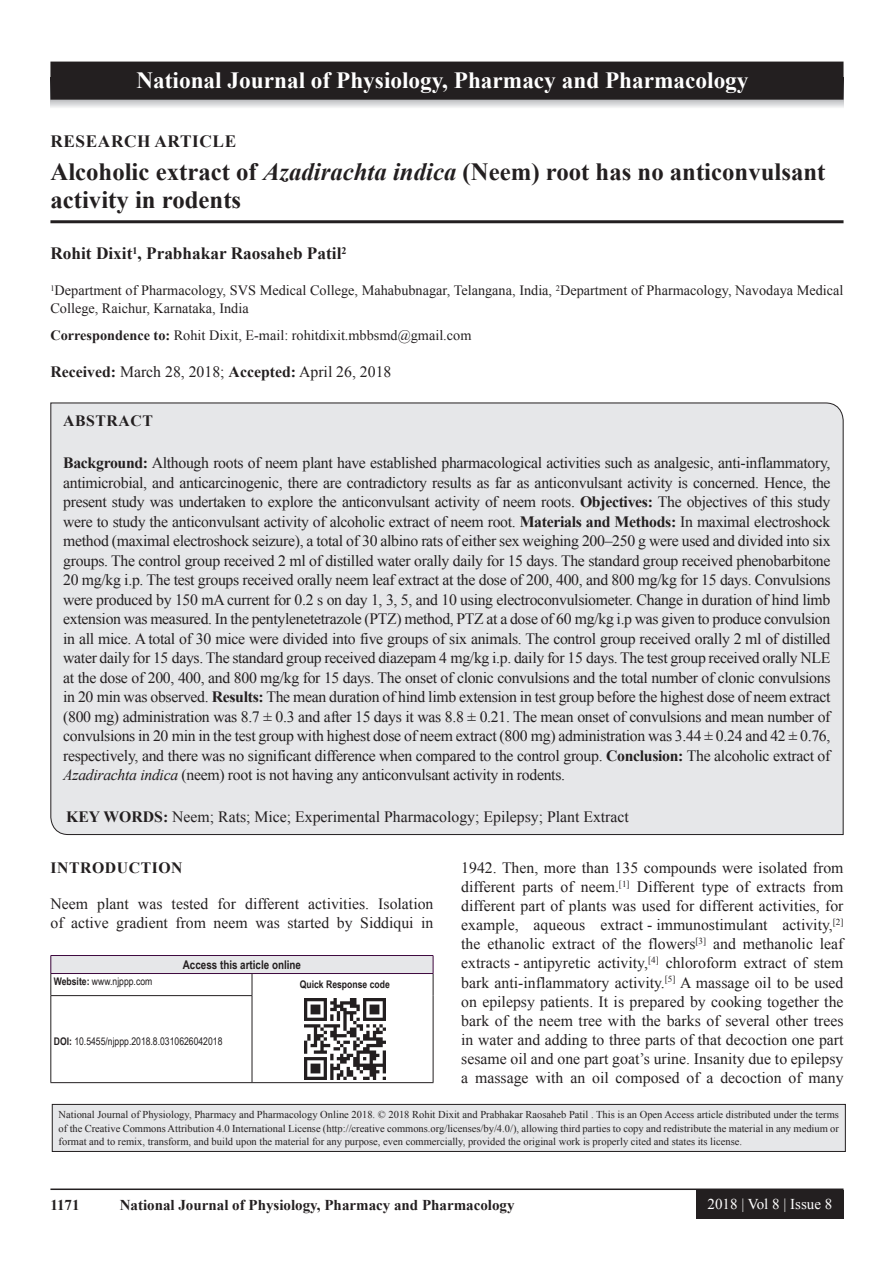
<style>
.page{position:relative;width:894px;height:1263px;background:#fff}
.page>*{position:absolute;margin:0;border:0;box-sizing:border-box;transform-origin:0 0}
.AT{font:700 24.75px/28.5px "Times New Roman";color:#231f20}
.JN_1{font:700 23.25px "Times New Roman";color:#fff}
.AU{font:700 17.25px "Times New Roman";color:#231f20}
.AH{font:700 17.25px "Times New Roman";letter-spacing:.035em;color:#231f20}
.ABS{font:15.75px/19.5px "Times New Roman";letter-spacing:-.02em;color:#231f20;text-align:justify}
.TX{font:15.75px/19px "Times New Roman";color:#231f20}
.KWD{font:15.75px "Times New Roman";color:#231f20}
.ABSH{font:700 15.75px "Times New Roman";letter-spacing:.035em;color:#231f20}
.RF{font:700 15px "Times New Roman";color:#231f20}
.RF_VOL{font:15px "Times New Roman";color:#fff}
.AFF{font:14.25px/18px "Times New Roman";color:#231f20}
.ADD{font:14.25px "Times New Roman";color:#231f20}
.AAO{font:700 12px "Arial Narrow";color:#231f20}
.JN_TX{font:10.5px/13.5px "Times New Roman";color:#231f20;text-align:justify}
.Web{font:10.5px "Arial Narrow";color:#231f20}
.QR{font:700 10.5px "Arial Narrow";color:#231f20}
.s1{font-style:italic}
.s2{font-weight:700}
</style>
<div class="page">
<hr style="left:50px;top:1188px;width:793px;height:2px;background:#231f20">
<div style="left:696px;top:1190px;width:147px;height:28px;background:#231f20"></div>
<hr style="left:50px;top:220px;width:793px;height:3px;background:#231f20">
<div style="left:50px;top:402px;width:793px;height:433px;background:#e6e7e9"></div>
<div style="left:51px;top:955px;width:382px;height:18px;background:#e6e7e9"></div>
<hr style="left:51px;top:973px;width:201px;height:1px;background:#3e083e">
<hr style="left:252px;top:973px;width:181px;height:1px;background:#3e083e">
<svg style="left:50px;top:956px;width:2px;height:39px"></svg>
<svg style="left:251px;top:974px;width:1px;height:21px"></svg>
<hr style="left:50px;top:995px;width:202px;height:1px;background:#231f20">
<hr style="left:50px;top:996px;width:1px;height:86px;background:#231f20">
<hr style="left:251px;top:996px;width:1px;height:86px;background:#231f20">
<hr style="left:50px;top:1082px;width:202px;height:1px;background:#231f20">
<svg style="left:432px;top:956px;width:1px;height:39px"></svg>
<hr style="left:432px;top:995px;width:1px;height:87px;background:#231f20">
<hr style="left:252px;top:1082px;width:181px;height:1px;background:#231f20">
<hr style="left:51px;top:955px;width:201px;height:1px;background:#3e083e">
<hr style="left:252px;top:955px;width:181px;height:1px;background:#3e083e">
<img style="left:304px;top:998px;width:81px;height:81px">
<div style="left:52px;top:1104px;width:793px;height:47px;background:#e6e7e9"></div>
<div style="left:52px;top:1104px;width:793px;height:47px;border:1px solid #231f20"></div>
<svg style="left:51px;top:100px;width:792px;height:8px"></svg>
<div style="left:51px;top:62px;width:791px;height:37px;background:#231f20"></div>
<div style="left:50px;top:62px;width:793px;height:38px;border:2px solid #231f20"></div>
<p class="JN_1" style="left:136px;top:64px;width:613px">National Journal of Physiology, Pharmacy and Pharmacology</p>
<p class="AH" style="left:50px;top:128px;width:187px">RESEARCH ARTICLE</p>
<p class="AT" style="left:50px;top:156px;width:776px">Alcoholic extract of <span class="s1">Azadirachta indica</span> (Neem) root has no anticonvulsant activity in rodents</p>
<p class="AU" style="left:50px;top:241px;width:297px">Rohit Dixit<sup>1</sup>, Prabhakar Raosaheb Patil<sup>2</sup></p>
<p class="AFF" style="left:50px;top:281px;width:794px"><sup>1</sup>Department of Pharmacology, SVS Medical College, Mahabubnagar, Telangana, India, <sup>2</sup>Department of Pharmacology, Navodaya Medical<br>College, Raichur, Karnataka, India</p>
<p class="ADD" style="left:50px;top:325px;width:422px"><span class="s2">Correspondence to:</span> Rohit Dixit, E-mail: rohitdixit.mbbsmd@gmail.com</p>
<p class="TX" style="left:50px;top:362px;width:342px"><span class="s2">Received:</span> March 28, 2018; <span class="s2">Accepted:</span> April 26, 2018</p>
<p class="ABSH" style="left:63px;top:409px;width:91px">ABSTRACT</p>
<p class="ABS" style="left:63px;top:452px;width:768px"><span class="s2">Background:</span> Although roots of neem plant have established pharmacological activities such as analgesic, anti-inflammatory, antimicrobial, and anticarcinogenic, there are contradictory results as far as anticonvulsant activity is concerned. Hence, the present study was undertaken to explore the anticonvulsant activity of neem roots. <span class="s2">Objectives:</span> The objectives of this study were to study the anticonvulsant activity of alcoholic extract of neem root. <span class="s2">Materials and Methods:</span> In maximal electroshock method (maximal electroshock seizure), a total of 30 albino rats of either sex weighing 200–250 g were used and divided into six groups. The control group received 2 ml of distilled water orally daily for 15 days. The standard group received phenobarbitone 20 mg/kg i.p. The test groups received orally neem leaf extract at the dose of 200, 400, and 800 mg/kg for 15 days. Convulsions were produced by 150 mA current for 0.2 s on day 1, 3, 5, and 10 using electroconvulsiometer. Change in duration of hind limb extension was measured. In the pentylenetetrazole (PTZ) method, PTZ at a dose of 60 mg/kg i.p was given to produce convulsion in all mice. A total of 30 mice were divided into five groups of six animals. The control group received orally 2 ml of distilled water daily for 15 days. The standard group received diazepam 4 mg/kg i.p. daily for 15 days. The test group received orally NLE at the dose of 200, 400, and 800 mg/kg for 15 days. The onset of clonic convulsions and the total number of clonic convulsions in 20 min was observed. <span class="s2">Results:</span> The mean duration of hind limb extension in test group before the highest dose of neem extract (800 mg) administration was 8.7 ± 0.3 and after 15 days it was 8.8 ± 0.21. The mean onset of convulsions and mean number of convulsions in 20 min in the test group with highest dose of neem extract (800 mg) administration was 3.44 ± 0.24 and 42 ± 0.76, respectively, and there was no significant difference when compared to the control group. <span class="s2">Conclusion:</span> The alcoholic extract of <span class="s1">Azadirachta indica</span> (neem) root is not having any anticonvulsant activity in rodents.</p>
<p class="KWD" style="left:66px;top:805px;width:564px"><span class="s2">KEY WORDS:</span> Neem; Rats; Mice; Experimental Pharmacology; Epilepsy; Plant Extract</p>
<h1 class="ABSH" style="left:50px;top:856px;width:134px">INTRODUCTION</h1>
<p class="TX" style="left:50px;top:894px;width:384px">Neem plant was tested for different activities. Isolation of active gradient from neem was started by Siddiqui in</p>
<p class="AAO" style="left:183px;top:955px;width:120px">Access this article online</p>
<p class="Web" style="left:54px;top:974px;width:100px"><span class="s2">Website:</span> www.njppp.com</p>
<p class="QR" style="left:300px;top:976px;width:91px">Quick Response code</p>
<p class="TX" style="left:461px;top:857px;width:383px;text-align:justify">1942. Then, more than 135 compounds were isolated from different parts of neem.<sup>[1]</sup> Different type of extracts from different part of plants was used for different activities, for example, aqueous extract - immunostimulant activity,<sup>[2] </sup>the ethanolic extract of the flowers<sup>[3]</sup> and methanolic leaf extracts - antipyretic activity,<sup>[4]</sup> chloroform extract of stem bark anti-inflammatory activity.<sup>[5]</sup> A massage oil to be used on epilepsy patients. It is prepared by cooking together the bark of the neem tree with the barks of several other trees in water and adding to three parts of that decoction one part sesame oil and one part goat’s urine. Insanity due to epilepsy a massage with an oil composed of a decoction of many</p>
<p class="Web" style="left:54px;top:1033px;width:170px"><span class="s2">DOI:</span> 10.5455/njppp.2018.8.0310626042018</p>
<p class="JN_TX" style="left:59px;top:1107px;width:781px">National Journal of Physiology, Pharmacy and Pharmacology Online 2018. © 2018 Rohit Dixit and Prabhakar Raosaheb Patil . This is an Open Access article distributed under the terms of the Creative Commons Attribution 4.0 International License (http://creative commons.org/licenses/by/4.0/), allowing third parties to copy and redistribute the material in any medium or format and to remix, transform, and build upon the material for any purpose, even commercially, provided the original work is properly cited and states its license.</p>
<p class="RF" style="left:50px;top:1194px;width:31px">1171</p>
<p class="RF" style="left:120px;top:1194px;width:396px">National Journal of Physiology, Pharmacy and Pharmacology</p>
<p class="RF_VOL" style="left:707px;top:1193px;width:126px">2018 | Vol 8 | Issue 8</p>
</div>
